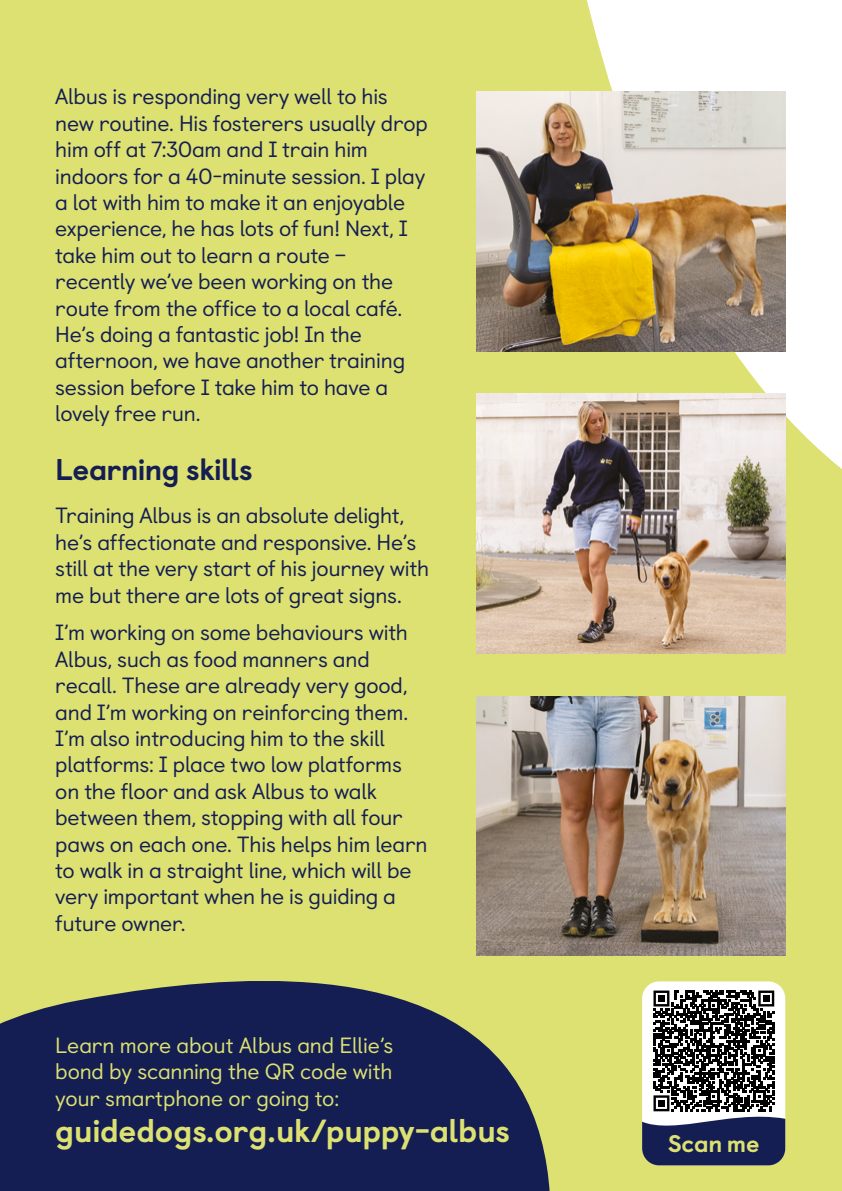
<style>
.page{position:relative;width:842px;height:1191px;background:#dce171}
.page>*{position:absolute;margin:0;border:0;box-sizing:border-box;transform-origin:0 0}
.p2_url{font:800 32px "Castledown";letter-spacing:-.01em;color:#dce171}
.t1{font:800 30px "Castledown";letter-spacing:-.025em;color:#151e53}
.t2{font:800 24px "Castledown";letter-spacing:-.01em;color:#dce171}
.p_main{font:22px/26.4px "Castledown";letter-spacing:-.01em;color:#151e53}
.p2_url-2{font:22px/26.4px "Castledown";letter-spacing:-.015em;color:#dce171;text-align:justify}
</style>
<div class="page">
<svg style="left:0;top:955px;width:599px;height:236px;fill:#151e53"></svg>
<svg style="left:508px;top:0;width:334px;height:654px;fill:#fff"></svg>
<img style="left:476px;top:394px;width:309px;height:259px">
<img style="left:476px;top:696px;width:309px;height:259px">
<img style="left:476px;top:92px;width:309px;height:259px">
<div style="left:642px;top:981px;width:143px;height:184px;background:#fff;border-radius:17px"></div>
<svg style="left:642px;top:990px;width:143px;height:175px"></svg>
<div style="left:658px;top:995px;width:7px;height:7px;background:#000"></div>
<div style="left:763px;top:995px;width:7px;height:7px;background:#000"></div>
<div style="left:658px;top:1100px;width:7px;height:6px;background:#000"></div>
<p class="p_main" style="left:55px;top:82px;width:374px">Albus is responding very well to his new routine. His fosterers usually drop him off at 7:30am and I train him indoors for a 40-minute session. I play a lot with him to make it an enjoyable experience, he has lots of fun! Next, I take him out to learn a route – recently we’ve been working on the route from the office to a local café.<br>He’s doing a fantastic job! In the afternoon, we have another training session before I take him to have a lovely free run.</p>
<h3 class="t1" style="left:55px;top:445px;width:199px">Learning skills</h3>
<p class="p_main" style="left:55px;top:500px;width:375px">Training Albus is an absolute delight, he’s affectionate and responsive. He’s still at the very start of his journey with me but there are lots of great signs.</p>
<p class="p_main" style="left:55px;top:617px;width:374px">I’m working on some behaviours with Albus, such as food manners and recall. These are already very good, and I’m working on reinforcing them.<br>I’m also introducing him to the skill platforms: I place two low platforms on the floor and ask Albus to walk between them, stopping with all four paws on each one. This helps him learn to walk in a straight line, which will be very important when he is guiding a future owner.</p>
<p class="p2_url-2" style="left:55px;top:1030px;width:340px">Learn more about Albus and Ellie’s bond by scanning the QR code with your smartphone or going to:</p>
<p class="p2_url" style="left:55px;top:1104px;width:456px">guidedogs.org.uk/puppy-albus</p>
<p class="t2" style="left:668px;top:1124px;width:93px">Scan me</p>
</div>
